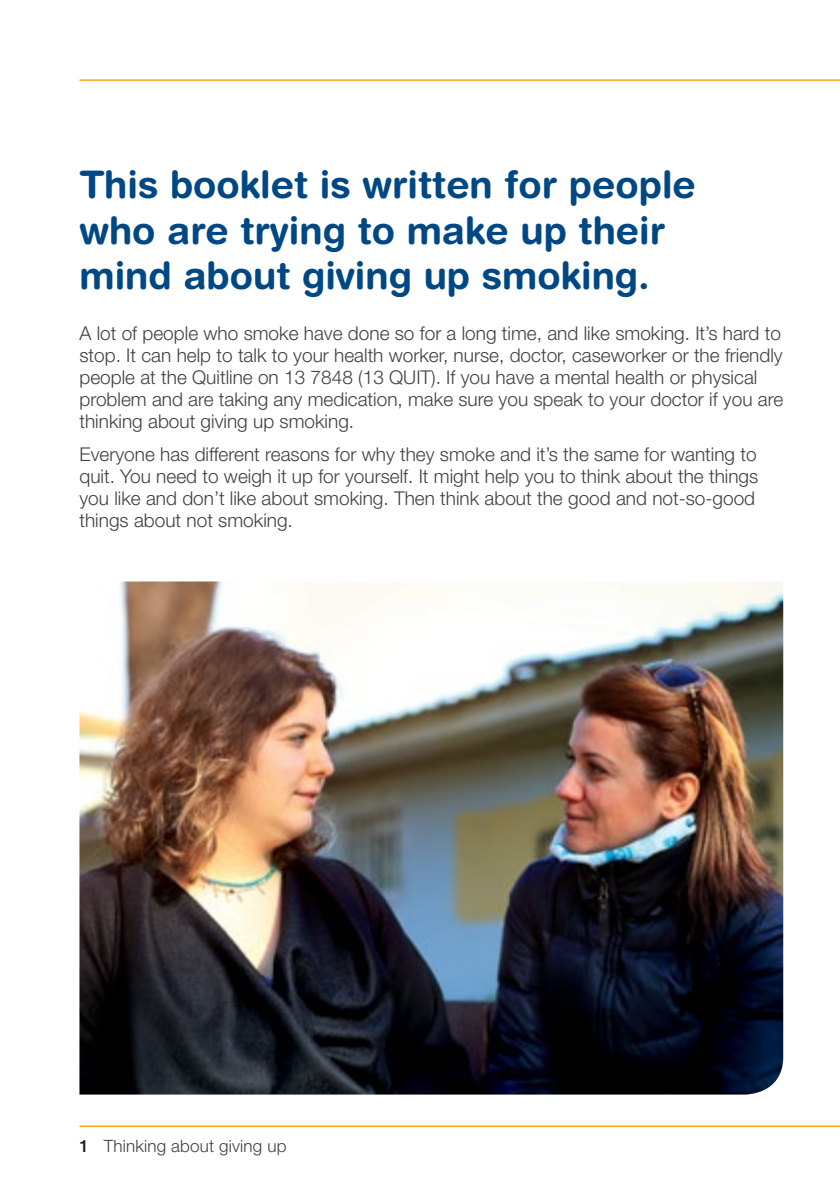
<style>
.page{position:relative;width:840px;height:1191px;background:#fff}
.page>*{position:absolute;margin:0;border:0;box-sizing:border-box;transform-origin:0 0}
.t1{font:700 38px/45.6px "Helvetica Rounded LT Std";color:#004883}
.t2{font:300 19px/22px "Helvetica Neue LT Std";color:#414042}
.t3{font:300 17px "Helvetica Neue LT Std";letter-spacing:.01em;color:#414042}
.s1{font-weight:500;color:#231f20}
</style>
<div class="page">
<hr style="left:79px;top:1125px;width:760px;height:2px;background:#faa61a">
<hr style="left:79px;top:79px;width:760px;height:2px;background:#faa61a">
<img style="left:79px;top:581px;width:703px;height:513px">
<h1 class="t1" style="left:79px;top:161px;width:617px">This booklet is written for people who are trying to make up their mind about giving up smoking.</h1>
<p class="t2" style="left:79px;top:321px;width:704px">A lot of people who smoke have done so for a long time, and like smoking. It’s hard to stop. It can help to talk to your health worker, nurse, doctor, caseworker or the friendly people at the Quitline on 13 7848 (13 QUIT). If you have a mental health or physical problem and are taking any medication, make sure you speak to your doctor if you are thinking about giving up smoking.</p>
<p class="t2" style="left:79px;top:443px;width:680px">Everyone has different reasons for why they smoke and it’s the same for wanting to quit. You need to weigh it up for yourself. It might help you to think about the things you like and don’t like about smoking. Then think about the good and not-so-good things about not smoking.</p>
<p class="t3" style="left:79px;top:1135px;width:208px"><span class="s1">1</span> Thinking about giving up</p>
</div>
